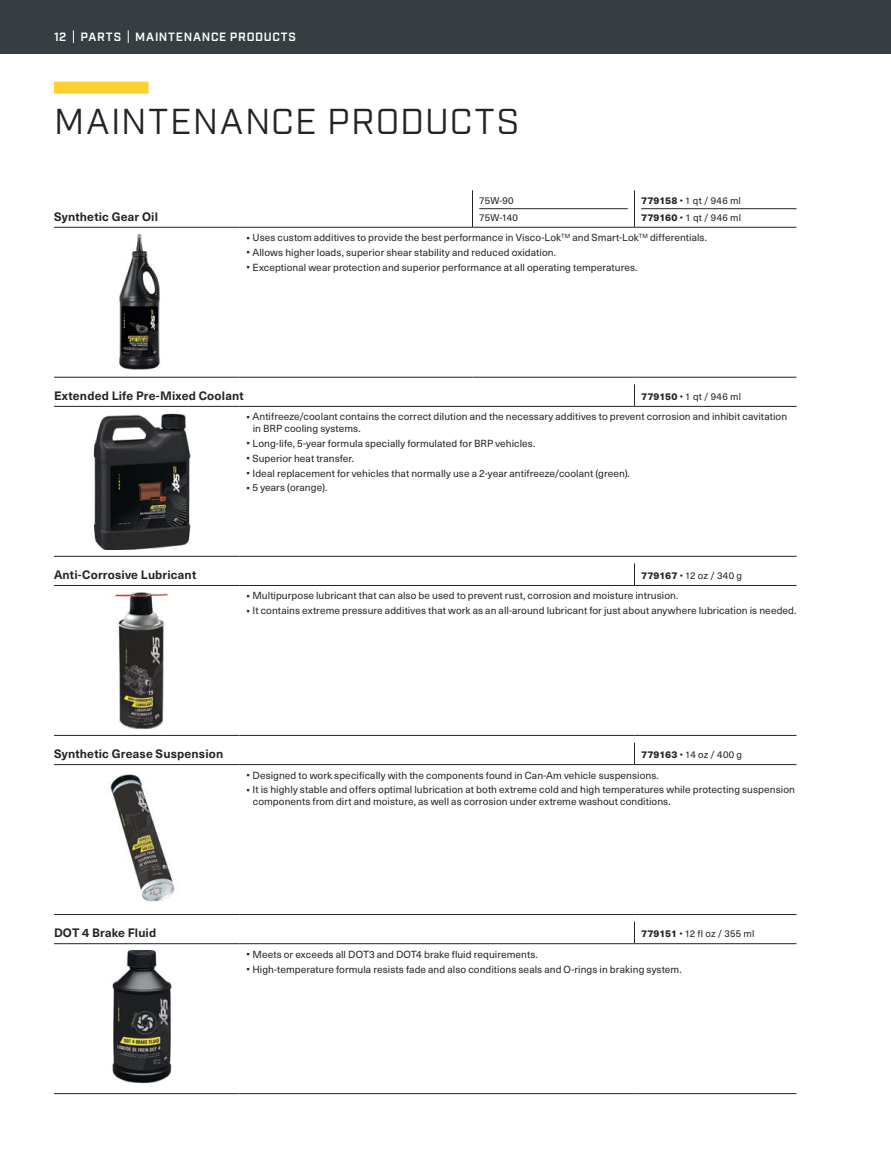
<style>
.page{position:relative;width:891px;height:1161px;background:#fff}
.page>*{position:absolute;margin:0;border:0;box-sizing:border-box;transform-origin:0 0}
.t1{font:36px "Industry";letter-spacing:.035em;color:#242424}
.t2{font:700 12px "Neue Haas Unica W1 G";letter-spacing:.015em;color:#242424}
.t3{font:600 12px "Industry";letter-spacing:.06em;color:#fff}
.t4{font:10.2px/14.9px "Neue Haas Unica W1 G";letter-spacing:.005em;color:#242424}
.t5{font:9.75px/16.5px "Neue Haas Unica W1 G";letter-spacing:.02em;color:#242424}
.s1{font-weight:800}
.s2{font-weight:800;font-size:12.75px}
</style>
<div class="page">
<div style="left:54px;top:82px;width:94px;height:12px;background:#ffd130"></div>
<hr style="left:54px;top:1093px;width:186px;height:1px;background:#242424">
<svg style="left:634px;top:922px;width:1px;height:21px"></svg>
<hr style="left:54px;top:943px;width:186px;height:1px;background:#242424">
<hr style="left:240px;top:943px;width:395px;height:1px;background:#242424">
<hr style="left:240px;top:1093px;width:395px;height:1px;background:#242424">
<hr style="left:634px;top:1093px;width:162px;height:1px;background:#242424">
<hr style="left:634px;top:943px;width:162px;height:1px;background:#242424">
<img style="left:112px;top:950px;width:60px;height:134px">
<hr style="left:54px;top:377px;width:186px;height:1px;background:#242424">
<hr style="left:240px;top:377px;width:233px;height:1px;background:#242424">
<hr style="left:472px;top:377px;width:162px;height:1px;background:#242424">
<hr style="left:634px;top:377px;width:162px;height:1px;background:#242424">
<hr style="left:634px;top:190px;width:1px;height:37px;background:#242424">
<hr style="left:472px;top:190px;width:1px;height:37px;background:#242424">
<hr style="left:472px;top:227px;width:162px;height:1px;background:#242424">
<hr style="left:634px;top:227px;width:162px;height:1px;background:#242424">
<hr style="left:54px;top:227px;width:186px;height:1px;background:#242424">
<hr style="left:240px;top:227px;width:233px;height:1px;background:#242424">
<hr style="left:479px;top:208px;width:149px;height:1px;background:#242424">
<hr style="left:641px;top:208px;width:155px;height:1px;background:#242424">
<img style="left:119px;top:234px;width:41px;height:136px">
<hr style="left:54px;top:556px;width:186px;height:1px;background:#242424">
<svg style="left:634px;top:384px;width:1px;height:22px"></svg>
<hr style="left:54px;top:406px;width:186px;height:1px;background:#242424">
<hr style="left:240px;top:406px;width:395px;height:1px;background:#242424">
<hr style="left:240px;top:556px;width:395px;height:1px;background:#242424">
<hr style="left:634px;top:556px;width:162px;height:1px;background:#242424">
<hr style="left:634px;top:406px;width:162px;height:1px;background:#242424">
<img style="left:93px;top:413px;width:98px;height:137px">
<hr style="left:54px;top:735px;width:186px;height:1px;background:#242424">
<svg style="left:634px;top:563px;width:1px;height:22px"></svg>
<hr style="left:54px;top:585px;width:186px;height:1px;background:#242424">
<hr style="left:240px;top:585px;width:395px;height:1px;background:#242424">
<hr style="left:240px;top:735px;width:395px;height:1px;background:#242424">
<hr style="left:634px;top:735px;width:162px;height:1px;background:#242424">
<hr style="left:634px;top:585px;width:162px;height:1px;background:#242424">
<img style="left:113px;top:592px;width:57px;height:136px">
<hr style="left:54px;top:914px;width:186px;height:1px;background:#242424">
<svg style="left:634px;top:743px;width:1px;height:21px"></svg>
<hr style="left:54px;top:764px;width:186px;height:1px;background:#242424">
<hr style="left:240px;top:764px;width:395px;height:1px;background:#242424">
<hr style="left:240px;top:914px;width:395px;height:1px;background:#242424">
<hr style="left:634px;top:914px;width:162px;height:1px;background:#242424">
<hr style="left:634px;top:764px;width:162px;height:1px;background:#242424">
<img style="left:110px;top:774px;width:65px;height:128px">
<div style="left:0;top:0;width:891px;height:54px;background:#373e42"></div>
<svg style="left:73px;top:30px;width:1px;height:13px"></svg>
<svg style="left:128px;top:30px;width:1px;height:13px"></svg>
<p class="t3" style="left:54px;top:29px;width:244px">12 PARTS MAINTENANCE PRODUCTS</p>
<h1 class="t1" style="left:54px;top:100px;width:467px">MAINTENANCE PRODUCTS</h1>
<p class="t2" style="left:54px;top:207px;width:106px">Synthetic Gear Oil</p>
<p class="t5" style="left:479px;top:192px;width:40px">75W-90<br>75W-140</p>
<p class="t5" style="left:641px;top:192px;width:101px"><span class="s1">779158</span> • 1 qt / 946 ml<br><span class="s1">779160</span> • 1 qt / 946 ml</p>
<p class="t4" style="left:246px;top:230px;width:462px"><span class="s2">·</span> Uses custom additives to provide the best performance in Visco-Lok<sup>TM</sup> and Smart-Lok<sup>TM</sup> differentials. <span class="s2">·</span> Allows higher loads, superior shear stability and reduced oxidation.<br><span class="s2">·</span> Exceptional wear protection and superior performance at all operating temperatures.</p>
<p class="t2" style="left:54px;top:386px;width:191px">Extended Life Pre-Mixed Coolant</p>
<p class="t5" style="left:641px;top:387px;width:101px"><span class="s1">779150</span> • 1 qt / 946 ml</p>
<p class="t4" style="left:253px;top:410px;width:536px;line-height:11.6px;text-indent:-6px"><span class="s2">·</span> Antifreeze/coolant contains the correct dilution and the necessary additives to prevent corrosion and inhibit cavitation in BRP cooling systems.</p>
<p class="t4" style="left:246px;top:435px;width:385px"><span class="s2">·</span> Long-life, 5-year formula specially formulated for BRP vehicles.<br><span class="s2">·</span> Superior heat transfer.<br><span class="s2">·</span> Ideal replacement for vehicles that normally use a 2-year antifreeze/coolant (green). <span class="s2">·</span> 5 years (orange).</p>
<p class="t2" style="left:54px;top:565px;width:144px">Anti-Corrosive Lubricant</p>
<p class="t5" style="left:641px;top:566px;width:102px"><span class="s1">779167</span> • 12 oz / 340 g</p>
<p class="t4" style="left:246px;top:588px;width:552px"><span class="s2">·</span> Multipurpose lubricant that can also be used to prevent rust, corrosion and moisture intrusion.<br><span class="s2">·</span> It contains extreme pressure additives that work as an all-around lubricant for just about anywhere lubrication is needed.</p>
<p class="t2" style="left:54px;top:744px;width:171px">Synthetic Grease Suspension</p>
<p class="t5" style="left:641px;top:746px;width:102px"><span class="s1">779163</span> • 14 oz / 400 g</p>
<p class="t4" style="left:246px;top:767px;width:550px"><span class="s2">·</span> Designed to work specifically with the components found in Can‑Am vehicle suspensions.<br><span class="s2">·</span> It is highly stable and offers optimal lubrication at both extreme cold and high temperatures while protecting suspension</p>
<p class="t4" style="left:253px;top:793px;width:419px">components from dirt and moisture, as well as corrosion under extreme washout conditions.</p>
<p class="t2" style="left:54px;top:924px;width:104px">DOT 4 Brake Fluid</p>
<p class="t5" style="left:641px;top:925px;width:115px"><span class="s1">779151</span> • 12 fl oz / 355 ml</p>
<p class="t4" style="left:246px;top:946px;width:437px"><span class="s2">·</span> Meets or exceeds all DOT3 and DOT4 brake fluid requirements.<br><span class="s2">·</span> High-temperature formula resists fade and also conditions seals and O-rings in braking system.</p>
</div>
